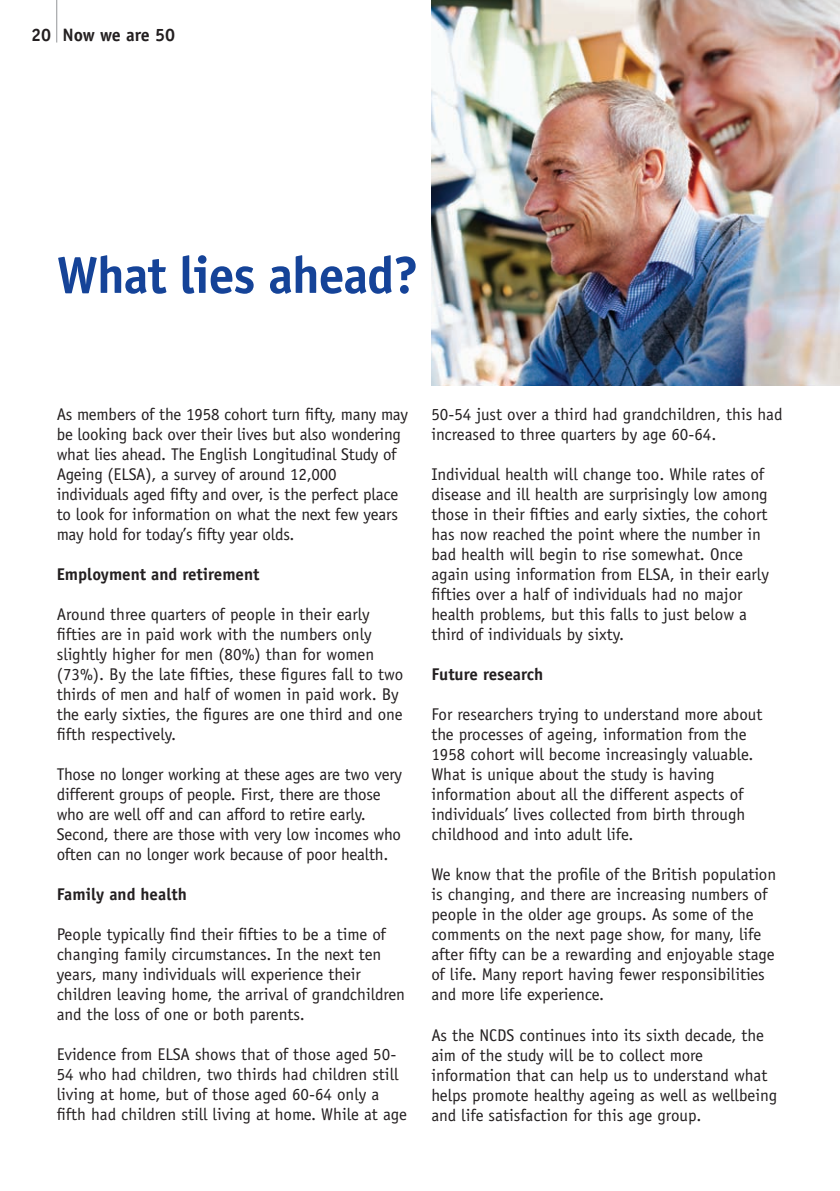
<style>
.page{position:relative;width:840px;height:1191px;background:#fff}
.page>*{position:absolute;margin:0;border:0;box-sizing:border-box;transform-origin:0 0}
.t1{font:700 52px "Officina Sans";letter-spacing:-.025em;color:#154398}
.t2{font:700 18px "Officina Sans";color:#231f20}
.t3{font:17px/20px "Officina Sans";color:#231f20}
.t4{font:700 17px "Officina Sans";color:#231f20}
</style>
<div class="page">
<hr style="left:56px;top:0;width:1px;height:43px;background:#939598">
<img style="left:431px;top:0;width:408px;height:386px">
<p class="t2" style="left:31px;top:28px;width:145px">20 Now we are 50</p>
<h1 class="t1" style="left:57px;top:255px;width:363px">What lies ahead?</h1>
<p class="t3" style="left:57px;top:406px;width:352px">As members of the 1958 cohort turn fifty, many may be looking back over their lives but also wondering what lies ahead. The English Longitudinal Study of Ageing (ELSA), a survey of around 12,000 individuals aged fifty and over, is the perfect place to look for information on what the next few years may hold for today’s fifty year olds.</p>
<p class="t4" style="left:57px;top:568px;width:204px">Employment and retirement</p>
<p class="t3" style="left:57px;top:606px;width:348px">Around three quarters of people in their early fifties are in paid work with the numbers only slightly higher for men (80%) than for women (73%). By the late fifties, these figures fall to two thirds of men and half of women in paid work. By the early sixties, the figures are one third and one fifth respectively.</p>
<p class="t3" style="left:57px;top:766px;width:347px">Those no longer working at these ages are two very different groups of people. First, there are those who are well off and can afford to retire early.<br>Second, there are those with very low incomes who often can no longer work because of poor health.</p>
<p class="t4" style="left:57px;top:888px;width:131px">Family and health</p>
<p class="t3" style="left:57px;top:926px;width:349px">People typically find their fifties to be a time of changing family circumstances. In the next ten years, many individuals will experience their children leaving home, the arrival of grandchildren and the loss of one or both parents.</p>
<p class="t3" style="left:57px;top:1046px;width:351px">Evidence from ELSA shows that of those aged 50- 54 who had children, two thirds had children still living at home, but of those aged 60-64 only a fifth had children still living at home. While at age</p>
<p class="t3" style="left:431px;top:406px;width:352px">50-54 just over a third had grandchildren, this had increased to three quarters by age 60-64.</p>
<p class="t3" style="left:431px;top:466px;width:339px">Individual health will change too. While rates of disease and ill health are surprisingly low among those in their fifties and early sixties, the cohort has now reached the point where the number in bad health will begin to rise somewhat. Once again using information from ELSA, in their early fifties over a half of individuals had no major health problems, but this falls to just below a third of individuals by sixty.</p>
<p class="t4" style="left:431px;top:668px;width:113px">Future research</p>
<p class="t3" style="left:431px;top:706px;width:332px">For researchers trying to understand more about the processes of ageing, information from the 1958 cohort will become increasingly valuable.<br>What is unique about the study is having information about all the different aspects of individuals’ lives collected from birth through childhood and into adult life.</p>
<p class="t3" style="left:431px;top:866px;width:346px">We know that the profile of the British population is changing, and there are increasing numbers of people in the older age groups. As some of the comments on the next page show, for many, life after fifty can be a rewarding and enjoyable stage of life. Many report having fewer responsibilities and more life experience.</p>
<p class="t3" style="left:431px;top:1026px;width:347px">As the NCDS continues into its sixth decade, the aim of the study will be to collect more information that can help us to understand what helps promote healthy ageing as well as wellbeing and life satisfaction for this age group.</p>
</div>
